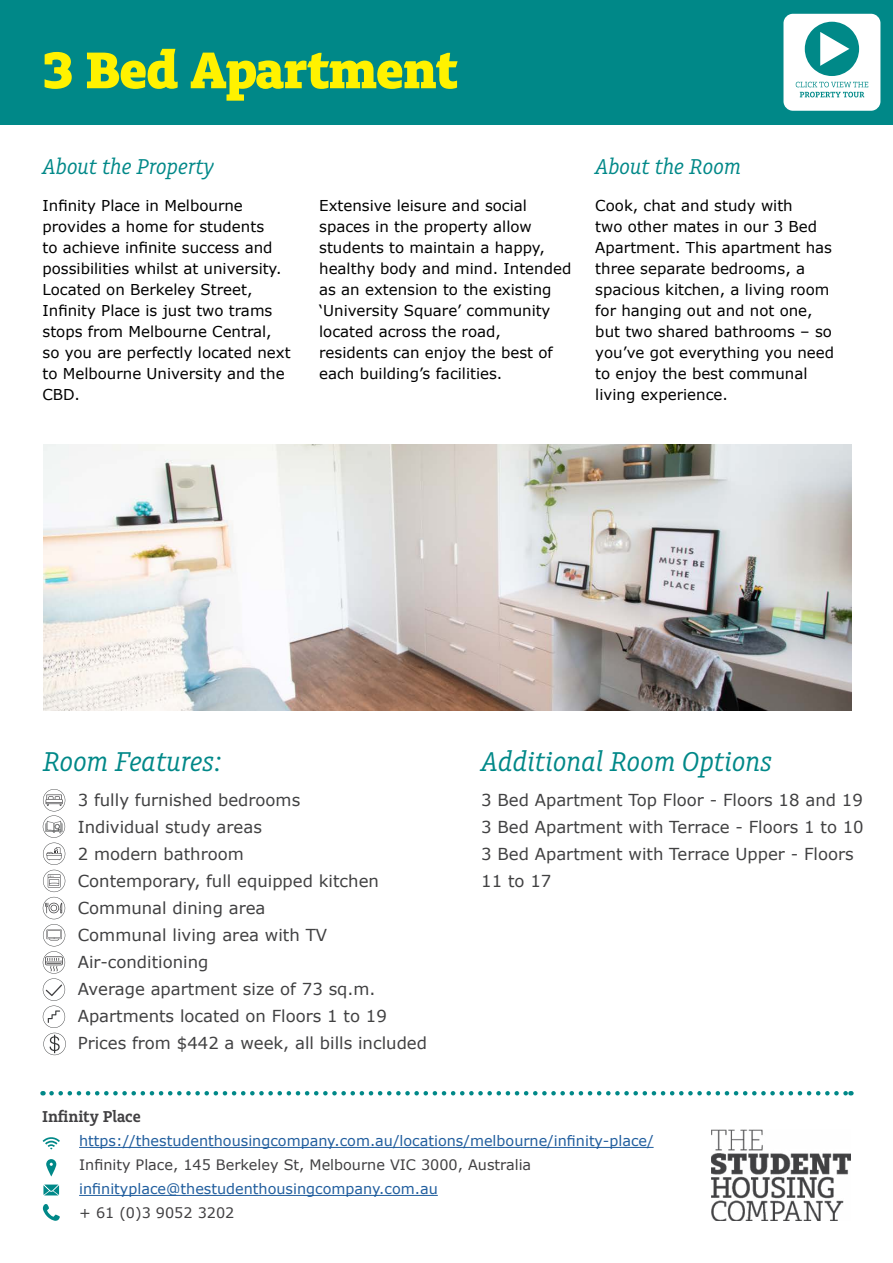
<style>
.page{position:relative;width:893px;height:1263px;background:#fff}
.page>*{position:absolute;margin:0;border:0;box-sizing:border-box;transform-origin:0 0}
.t1{font:900 54px "Charlie Std";letter-spacing:-.005em;color:#fff200}
.t2{font:italic 28.5px "Charlie Std";color:#088}
.t3{font:italic 22.5px "Charlie Std";color:#088}
.t4{font:16.5px/27px "Verdana";color:#414142}
.t5{font:600 16.5px "Charlie Std";color:#414042}
.t6{font:15px/21px "Verdana";color:#000}
.t7{font:14.4px "Verdana";color:#215e9e}
.t8{font:14.4px "Verdana";color:#414042}
</style>
<div class="page">
<img style="left:711px;top:1130px;width:139px;height:90px">
<svg style="left:51px;top:1091px;width:800px;height:4px"></svg>
<div style="left:0;top:0;width:893px;height:124px;background:#088"></div>
<svg style="left:43px;top:1137px;width:17px;height:12px"></svg>
<svg style="left:46px;top:1159px;width:10px;height:17px"></svg>
<svg style="left:43px;top:1184px;width:16px;height:11px"></svg>
<svg style="left:42px;top:1204px;width:18px;height:17px"></svg>
<img style="left:43px;top:444px;width:808px;height:266px">
<svg style="left:43px;top:789px;width:23px;height:266px"></svg>
<hr style="left:79px;top:1147px;width:575px;height:1px;background:#215e9e">
<hr style="left:79px;top:1195px;width:359px;height:1px;background:#215e9e">
<div style="left:783px;top:14px;width:97px;height:97px;background:#fff;border-radius:9px"></div>
<svg style="left:796px;top:82px;width:72px;height:15px"></svg>
<svg style="left:805px;top:22px;width:54px;height:54px"></svg>
<h1 class="t1" style="left:43px;top:39px;width:416px">3 Bed Apartment</h1>
<h3 class="t3" style="left:43px;top:154px;width:173px">About the Property</h3>
<h3 class="t3" style="left:595px;top:154px;width:147px">About the Room</h3>
<p class="t6" style="left:43px;top:195px;width:250px">Infinity Place in Melbourne provides a home for students<br>to achieve infinite success and possibilities whilst at university.<br>Located on Berkeley Street,<br>Infinity Place is just two trams stops from Melbourne Central, so you are perfectly located next to Melbourne University and the<br>CBD.</p>
<p class="t6" style="left:319px;top:195px;width:254px">Extensive leisure and social spaces in the property allow students to maintain a happy, healthy body and mind. Intended as an extension to the existing ‘University Square’ community located across the road, residents can enjoy the best of each building’s facilities.</p>
<p class="t6" style="left:595px;top:195px;width:240px">Cook, chat and study with<br>two other mates in our 3 Bed<br>Apartment. This apartment has three separate bedrooms, a spacious kitchen, a living room for hanging out and not one, but two shared bathrooms – so you’ve got everything you need to enjoy the best communal living experience.</p>
<h2 class="t2" style="left:481px;top:745px;width:292px">Additional Room Options</h2>
<h2 class="t2" style="left:43px;top:745px;width:181px">Room Features:</h2>
<p class="t4" style="left:78px;top:787px;width:351px">3 fully furnished bedrooms<br>Individual study areas<br>2 modern bathroom<br>Contemporary, full equipped kitchen<br>Communal dining area<br>Communal living area with TV<br>Air-conditioning<br>Average apartment size of 73 sq.m.<br>Apartments located on Floors 1 to 19<br>Prices from $442 a week, all bills included</p>
<p class="t4" style="left:481px;top:787px;width:384px">3 Bed Apartment Top Floor - Floors 18 and 19<br>3 Bed Apartment with Terrace - Floors 1 to 10<br>3 Bed Apartment with Terrace Upper - Floors 11 to 17</p>
<p class="t5" style="left:42px;top:1107px;width:100px">Infinity Place</p>
<p class="t7" style="left:79px;top:1132px;width:576px">https://thestudenthousingcompany.com.au/locations/melbourne/infinity-place/</p>
<p class="t8" style="left:79px;top:1156px;width:454px">Infinity Place, 145 Berkeley St, Melbourne VIC 3000, Australia</p>
<p class="t7" style="left:79px;top:1180px;width:360px">infinityplace@thestudenthousingcompany.com.au</p>
<p class="t8" style="left:79px;top:1204px;width:157px">+ 61 (0)3 9052 3202</p>
</div>
